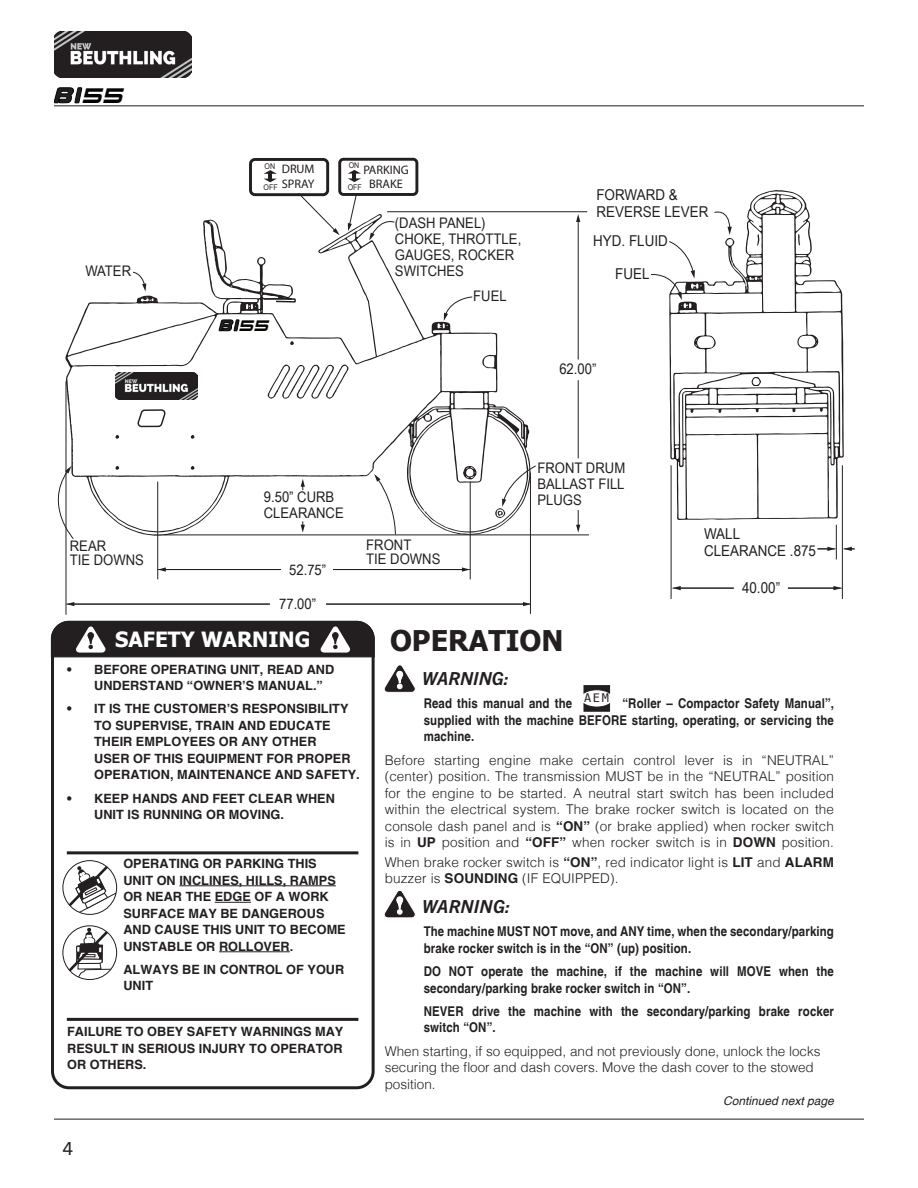
<style>
.page{position:relative;width:918px;height:1188px;background:#fff}
.page>*{position:absolute;margin:0;border:0;box-sizing:border-box;transform-origin:0 0}
.t1{font:700 28.5px "Tahoma";color:#231f20}
.t2{font:700 21px "Tahoma";color:#fff}
.t3{font:italic 18.3px "Korataki";color:#040503}
.t4{font:italic 700 18px "Trade Gothic Next LT Pro";letter-spacing:.005em;color:#231f20}
.t5{font:18px "Trade Gothic Next LT Pro";color:#231f20}
.t6{font:15px/16.5px "Arial Narrow";color:#231f20;scale:1.09 1}
.t7{font:14.55px/16px "Arial Narrow";color:#231f20;scale:1.09 1}
.t8{font:300 13.5px/16.5px "Helvetica LT";color:#231f20}
.t9{font:700 13.5px/16.5px "Helvetica LT";letter-spacing:.01em;color:#231f20;scale:.85 1}
.t10{font:italic 13.2px "Korataki";color:#040503}
.t11{font:700 12.75px/16.5px "Helvetica LT";color:#231f20}
.t12{font:12.3px/14.9px "Myriad Pro";color:#231f20}
.t13{font:italic 12px "Helvetica LT";color:#231f20}
.t14{font:11.85px "Menlo";color:#231f20}
.t15{font:7.95px "Arial Narrow";color:#231f20;scale:1.09 1}
.s1{font-weight:700}
</style>
<div class="page">
<svg style="left:54px;top:87px;width:28px;height:16px"></svg>
<hr style="left:54px;top:105px;width:810px;height:1px;background:#231f20">
<hr style="left:54px;top:1119px;width:810px;height:1px;background:#231f20">
<img style="left:54px;top:32px;width:137px;height:46px">
<hr style="left:73px;top:604px;width:197px;height:1px;background:#231f20">
<svg style="left:67px;top:602px;width:7px;height:4px"></svg>
<hr style="left:326px;top:604px;width:198px;height:1px;background:#231f20">
<svg style="left:523px;top:602px;width:7px;height:4px"></svg>
<hr style="left:164px;top:569px;width:117px;height:1px;background:#231f20">
<svg style="left:158px;top:567px;width:8px;height:5px"></svg>
<hr style="left:333px;top:569px;width:130px;height:1px;background:#231f20">
<svg style="left:462px;top:567px;width:8px;height:5px"></svg>
<hr style="left:530px;top:473px;width:1px;height:141px;background:#231f20">
<hr style="left:164px;top:535px;width:425px;height:1px;background:#231f20">
<hr style="left:470px;top:482px;width:1px;height:97px;background:#231f20">
<hr style="left:157px;top:482px;width:1px;height:97px;background:#231f20">
<hr style="left:66px;top:381px;width:1px;height:234px;background:#231f20">
<svg style="left:57px;top:474px;width:17px;height:65px"></svg>
<svg style="left:576px;top:510px;width:4px;height:23px"></svg>
<hr style="left:578px;top:380px;width:1px;height:78px;background:#231f20">
<hr style="left:578px;top:220px;width:1px;height:140px;background:#231f20">
<svg style="left:576px;top:214px;width:4px;height:8px"></svg>
<hr style="left:387px;top:211px;width:200px;height:1px;background:#231f20">
<svg style="left:65px;top:214px;width:466px;height:322px"></svg>
<svg style="left:298px;top:196px;width:42px;height:39px"></svg>
<svg style="left:348px;top:196px;width:9px;height:35px"></svg>
<svg style="left:219px;top:319px;width:20px;height:12px"></svg>
<svg style="left:274px;top:297px;width:23px;height:6px"></svg>
<svg style="left:138px;top:409px;width:27px;height:19px"></svg>
<div style="left:249px;top:158px;width:80px;height:38px;border:3px solid #231f20;border-radius:4px"></div>
<svg style="left:264px;top:170px;width:13px;height:12px"></svg>
<div style="left:338px;top:158px;width:80px;height:38px;border:3px solid #231f20;border-radius:4px"></div>
<svg style="left:348px;top:170px;width:13px;height:12px"></svg>
<img style="left:115px;top:372px;width:82px;height:28px">
<svg style="left:669px;top:190px;width:175px;height:331px"></svg>
<svg style="left:751px;top:376px;width:10px;height:10px"></svg>
<svg style="left:798px;top:234px;width:2px;height:11px"></svg>
<svg style="left:757px;top:234px;width:3px;height:12px"></svg>
<hr style="left:671px;top:465px;width:1px;height:134px;background:#231f20">
<hr style="left:842px;top:465px;width:1px;height:134px;background:#231f20">
<hr style="left:836px;top:525px;width:1px;height:34px;background:#231f20">
<hr style="left:788px;top:588px;width:47px;height:1px;background:#231f20">
<svg style="left:833px;top:586px;width:9px;height:4px"></svg>
<svg style="left:817px;top:547px;width:19px;height:4px"></svg>
<svg style="left:844px;top:547px;width:11px;height:4px"></svg>
<hr style="left:679px;top:588px;width:55px;height:1px;background:#231f20">
<svg style="left:673px;top:586px;width:8px;height:4px"></svg>
<svg style="left:714px;top:208px;width:18px;height:27px"></svg>
<svg style="left:651px;top:241px;width:44px;height:59px"></svg>
<hr style="left:179px;top:885px;width:157px;height:1px;background:#231f20">
<hr style="left:215px;top:902px;width:36px;height:1px;background:#231f20">
<hr style="left:219px;top:951px;width:71px;height:1px;background:#231f20">
<div style="left:51px;top:621px;width:324px;height:468px;border:3px solid #231f20;border-radius:16px"></div>
<svg style="left:384px;top:890px;width:31px;height:28px"></svg>
<svg style="left:384px;top:665px;width:31px;height:27px"></svg>
<hr style="left:67px;top:851px;width:291px;height:3px;background:#231f20">
<hr style="left:67px;top:1018px;width:291px;height:3px;background:#231f20">
<svg style="left:51px;top:621px;width:324px;height:37px;background:#383435"></svg>
<div style="left:63px;top:860px;width:54px;height:55px;border:1px solid #231f20;border-radius:50%"></div>
<svg style="left:66px;top:863px;width:51px;height:50px"></svg>
<div style="left:63px;top:925px;width:54px;height:55px;border:1px solid #231f20;border-radius:50%"></div>
<svg style="left:66px;top:927px;width:46px;height:51px"></svg>
<svg style="left:584px;top:703px;width:26px;height:8px"></svg>
<svg style="left:584px;top:685px;width:26px;height:9px"></svg>
<h3 class="t3" style="left:82px;top:86px;width:43px">55</h3>
<p class="t7" style="left:85px;top:263px;width:44px">WATER</p>
<p class="t7" style="left:70px;top:538px;width:70px;line-height:14.5px">REAR<br>TIE DOWNS</p>
<p class="t15" style="left:265px;top:160px;width:11px">ON</p>
<p class="t15" style="left:264px;top:181px;width:15px">OFF</p>
<p class="t12" style="left:282px;top:161px;width:34px">DRUM<br>SPRAY</p>
<p class="t10" style="left:239px;top:319px;width:31px">55</p>
<p class="t15" style="left:349px;top:160px;width:11px">ON</p>
<p class="t15" style="left:348px;top:181px;width:15px">OFF</p>
<p class="t12" style="left:363px;top:162px;width:47px;text-align:center">PARKING<br>BRAKE</p>
<p class="t7" style="left:395px;top:214px;width:117px">(DASH PANEL)<br>CHOKE, THROTTLE,<br>GAUGES, ROCKER<br>SWITCHES</p>
<p class="t7" style="left:473px;top:288px;width:32px">FUEL</p>
<p class="t6" style="left:596px;top:186px;width:104px">FORWARD &amp;<br>REVERSE LEVER</p>
<p class="t6" style="left:593px;top:224px;width:70px;line-height:32.4px;text-align:center">HYD. FLUID<br>FUEL</p>
<p class="t7" style="left:559px;top:360px;width:36px">62.00”</p>
<p class="t7" style="left:264px;top:489px;width:75px">9.50” CURB<br>CLEARANCE</p>
<p class="t7" style="left:289px;top:561px;width:36px">52.75”</p>
<p class="t7" style="left:279px;top:595px;width:36px">77.00”</p>
<p class="t7" style="left:366px;top:537px;width:70px;line-height:13.8px">FRONT<br>TIE DOWNS</p>
<p class="t7" style="left:537px;top:459px;width:82px;text-align:justify">FRONT DRUM BALLAST FILL PLUGS</p>
<p class="t6" style="left:704px;top:525px;width:104px">WALL<br>CLEARANCE .875</p>
<p class="t6" style="left:742px;top:579px;width:36px">40.00”</p>
<h2 class="t2" style="left:115px;top:625px;width:197px">SAFETY WARNING</h2>
<p class="t11" style="left:94px;top:661px;width:242px;text-indent:-27px">• BEFORE OPERATING UNIT, READ AND<br>UNDERSTAND “OWNER’S MANUAL.”</p>
<p class="t11" style="left:94px;top:700px;width:266px;text-indent:-27px">• IT IS THE CUSTOMER’S RESPONSIBILITY TO SUPERVISE, TRAIN AND EDUCATE THEIR EMPLOYEES OR ANY OTHER<br>USER OF THIS EQUIPMENT FOR PROPER OPERATION, MAINTENANCE AND SAFETY.</p>
<p class="t11" style="left:94px;top:790px;width:242px;text-indent:-27px">• KEEP HANDS AND FEET CLEAR WHEN<br>UNIT IS RUNNING OR MOVING.</p>
<p class="t11" style="left:123px;top:855px;width:224px">OPERATING OR PARKING THIS<br>UNIT ON INCLINES, HILLS, RAMPS<br>OR NEAR THE EDGE OF A WORK<br>SURFACE MAY BE DANGEROUS<br>AND CAUSE THIS UNIT TO BECOME<br>UNSTABLE OR ROLLOVER.</p>
<p class="t11" style="left:123px;top:961px;width:223px">ALWAYS BE IN CONTROL OF YOUR<br>UNIT</p>
<p class="t11" style="left:67px;top:1023px;width:278px;text-align:justify">FAILURE TO OBEY SAFETY WARNINGS MAY RESULT IN SERIOUS INJURY TO OPERATOR OR OTHERS.</p>
<h3 class="t5" style="left:63px;top:1136px;width:12px">4</h3>
<h1 class="t1" style="left:390px;top:620px;width:175px">OPERATION</h1>
<h3 class="t4" style="left:422px;top:666px;width:88px">WARNING:</h3>
<p class="t9" style="left:424px;top:695px;width:176px">Read this manual and the</p>
<p class="t14" style="left:584px;top:690px;width:27px">AEM</p>
<p class="t9" style="left:424px;top:695px;width:484px;text-align:justify;text-indent:199px">“Roller – Compactor Safety Manual”, supplied with the machine BEFORE starting, operating, or servicing the machine.</p>
<p class="t8" style="left:385px;top:752px;width:451px;text-align:justify">Before starting engine make certain control lever is in “NEUTRAL” (center) position. The transmission MUST be in the “NEUTRAL” position for the engine to be started. A neutral start switch has been included within the electrical system. The brake rocker switch is located on the console dash panel and is <span class="s1">“ON”</span> (or brake applied) when rocker switch is in <span class="s1">UP</span> position and <span class="s1">“OFF”</span> when rocker switch is in <span class="s1">DOWN</span> position.</p>
<p class="t8" style="left:385px;top:854px;width:451px">When brake rocker switch is <span class="s1">“ON”</span>, red indicator light is <span class="s1">LIT</span> and <span class="s1">ALARM </span>buzzer is <span class="s1">SOUNDING</span> (IF EQUIPPED).</p>
<h3 class="t4" style="left:422px;top:894px;width:90px">WARNING:</h3>
<p class="t9" style="left:424px;top:923px;width:484px">The machine MUST NOT move, and ANY time, when the secondary/parking brake rocker switch is in the “ON” (up) position.</p>
<p class="t9" style="left:424px;top:963px;width:484px">DO NOT operate the machine, if the machine will MOVE when the secondary/parking brake rocker switch in “ON”.</p>
<p class="t9" style="left:424px;top:1003px;width:484px">NEVER drive the machine with the secondary/parking brake rocker switch “ON”.</p>
<p class="t8" style="left:385px;top:1043px;width:437px">When starting, if so equipped, and not previously done, unlock the locks securing the floor and dash covers. Move the dash cover to the stowed position.</p>
<p class="t13" style="left:723px;top:1094px;width:112px">Continued next page</p>
</div>
